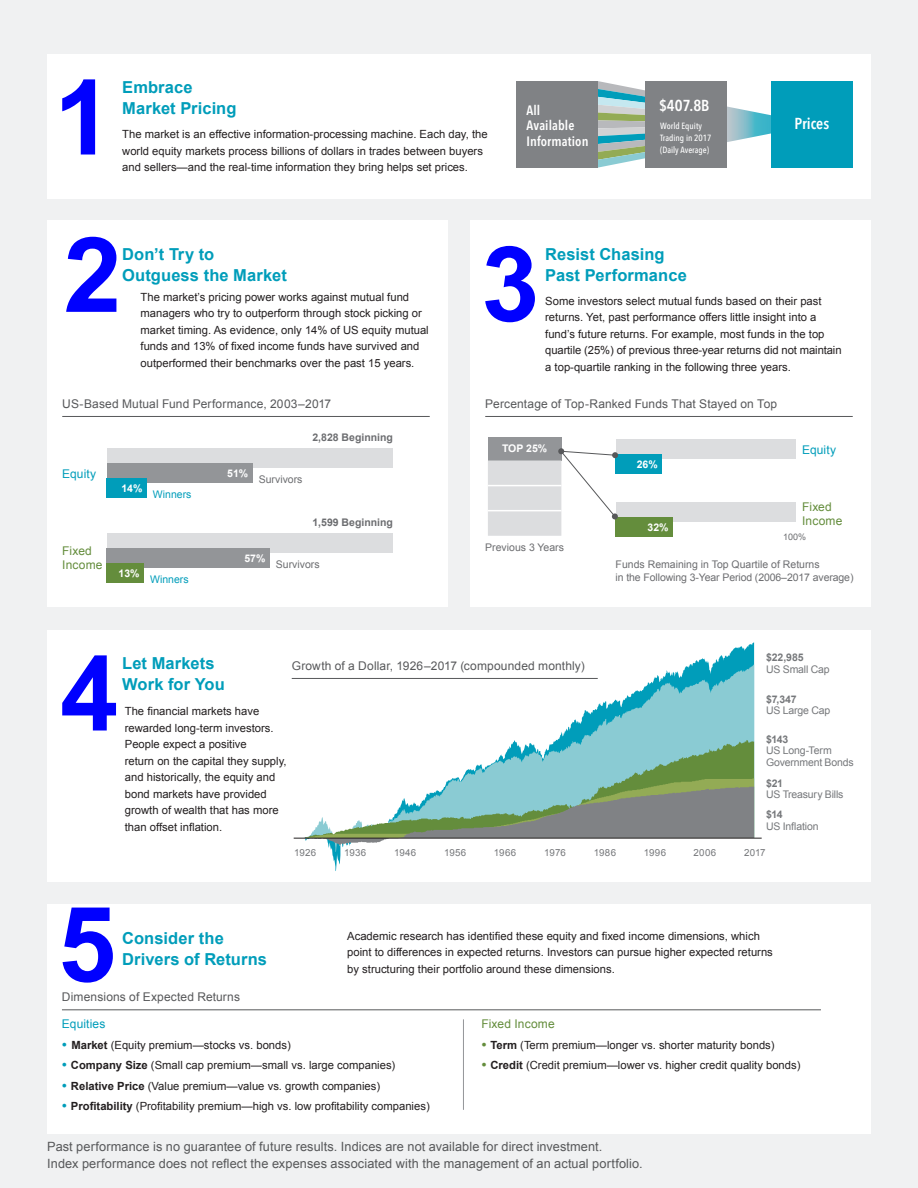
<style>
.page{position:relative;width:918px;height:1188px;background:#f0f1f2}
.page>*{position:absolute;margin:0;border:0;box-sizing:border-box;transform-origin:0 0}
.Main_Header{font:700 104.55px "Arial";color:#00f}
.Main_Header-2{font:700 16.5px/21px "Arial";letter-spacing:.005em;color:#009dba}
.t1{font:600 condensed 15.75px "Avenir Next LT Pro";color:#fff}
.t2{font:600 condensed 13.5px/15.6px "Avenir Next LT Pro";letter-spacing:.01em;color:#fff}
.Disclosure_new{font:12.75px/17px "Arial";letter-spacing:.005em;color:#57585a}
.Exhibit_Title{font:12px "Arial";letter-spacing:.01em;color:#57585a}
.t3{font:12px/13.5px "Arial";letter-spacing:.015em;color:#648d3c}
.t4{font:12px "Arial";letter-spacing:.01em;color:#009dba}
.Body_Copy{font:11.25px/16.5px "Arial";color:#231f20}
.t5{font:10.5px/12.8px "Arial";color:#6c6d70}
.t6{font:10.5px/11.6px "Arial";letter-spacing:-.015em;color:#76787b}
.t7{font:700 10.5px "Arial";color:#6c6d70}
.t8{font:700 10.5px "Arial";color:#fff}
.t9{font:10.5px "Arial";color:#009dba}
.t10{font:9.75px "Arial";letter-spacing:.02em;color:#76787b}
.t11{font:500 9px/12px "Avenir Next Condensed";color:#fff}
.t12{font:9px "Arial";color:#6c6d70}
.s1{font-weight:700}
.s2{font-size:15px;color:#009dba}
.s3{font-size:15px;color:#648d3c}
</style>
<div class="page">
<div style="left:47px;top:54px;width:824px;height:144px;background:#fff"></div>
<svg style="left:598px;top:81px;width:47px;height:87px;background:#9fc4bd"></svg>
<svg style="left:726px;top:106px;width:45px;height:36px"></svg>
<div style="left:517px;top:81px;width:81px;height:87px;background:#808285"></div>
<div style="left:645px;top:81px;width:81px;height:87px;background:#808285"></div>
<div style="left:771px;top:81px;width:82px;height:87px;background:#009dba"></div>
<div style="left:47px;top:630px;width:824px;height:252px;background:#fff"></div>
<hr style="left:292px;top:678px;width:306px;height:1px;background:#57585a">
<svg style="left:332px;top:642px;width:422px;height:229px"></svg>
<svg style="left:328px;top:665px;width:426px;height:187px"></svg>
<svg style="left:328px;top:740px;width:426px;height:38px"></svg>
<svg style="left:304px;top:778px;width:450px;height:67px"></svg>
<hr style="left:294px;top:838px;width:468px;height:1px;background:#231f20">
<div style="left:47px;top:220px;width:401px;height:388px;background:#fff"></div>
<hr style="left:62px;top:416px;width:368px;height:1px;background:#57585a">
<div style="left:107px;top:449px;width:286px;height:19px;background:#dcdddf"></div>
<div style="left:107px;top:533px;width:286px;height:20px;background:#dcdddf"></div>
<div style="left:107px;top:463px;width:146px;height:20px;background:#939598"></div>
<div style="left:107px;top:548px;width:163px;height:20px;background:#939598"></div>
<div style="left:107px;top:478px;width:40px;height:20px;background:#009dba"></div>
<div style="left:107px;top:563px;width:37px;height:20px;background:#648d3c"></div>
<div style="left:470px;top:220px;width:401px;height:388px;background:#fff"></div>
<hr style="left:485px;top:416px;width:368px;height:1px;background:#57585a">
<div style="left:616px;top:440px;width:180px;height:19px;background:#dcdddf"></div>
<div style="left:616px;top:503px;width:180px;height:19px;background:#dcdddf"></div>
<div style="left:616px;top:454px;width:46px;height:20px;background:#009dba"></div>
<div style="left:616px;top:517px;width:57px;height:20px;background:#648d3c"></div>
<div style="left:488px;top:437px;width:73px;height:24px;background:#939598"></div>
<svg style="left:488px;top:448px;width:130px;height:88px"></svg>
<div style="left:47px;top:904px;width:824px;height:230px;background:#fff"></div>
<hr style="left:62px;top:1010px;width:759px;height:1px;background:#57585a">
<hr style="left:463px;top:1019px;width:1px;height:91px;background:#939598">
<p class="Main_Header" style="left:54px;top:49px;width:60px">1</p>
<p class="Main_Header-2" style="left:122px;top:77px;width:72px">Embrace</p>
<p class="Main_Header-2" style="left:122px;top:98px;width:116px">Market Pricing</p>
<p class="Body_Copy" style="left:122px;top:126px;width:367px">The market is an effective information-processing machine. Each day, the world equity markets process billions of dollars in trades between buyers and sellers—and the real-time information they bring helps set prices.</p>
<p class="t2" style="left:527px;top:102px;width:64px">All<br>Available<br>Information</p>
<p class="t1" style="left:659px;top:96px;width:52px">$407.8B</p>
<p class="t11" style="left:660px;top:119px;width:53px">World Equity<br>Trading in 2017 (Daily Average)</p>
<p class="t1" style="left:795px;top:114px;width:36px">Prices</p>
<p class="Main_Header" style="left:64px;top:206px;width:60px">2</p>
<p class="Main_Header-2" style="left:122px;top:244px;width:166px">Don’t Try to<br>Outguess the Market</p>
<p class="Body_Copy" style="left:141px;top:289px;width:290px">The market’s pricing power works against mutual fund managers who try to outperform through stock picking or market timing. As evidence, only 14% of US equity mutual funds and 13% of fixed income funds have survived and outperformed their benchmarks over the past 15 years.</p>
<p class="Exhibit_Title" style="left:62px;top:396px;width:271px">US-Based Mutual Fund Performance, 2003–2017</p>
<p class="t4" style="left:62px;top:465px;width:35px">Equity</p>
<p class="t8" style="left:121px;top:481px;width:23px">14%</p>
<p class="t9" style="left:153px;top:487px;width:40px">Winners</p>
<p class="t3" style="left:62px;top:545px;width:42px">Fixed<br>Income</p>
<p class="t8" style="left:119px;top:566px;width:23px">13%</p>
<p class="t9" style="left:150px;top:572px;width:40px">Winners</p>
<p class="t8" style="left:227px;top:466px;width:23px">51%</p>
<p class="t7" style="left:312px;top:431px;width:82px">2,828 Beginning</p>
<p class="t5" style="left:259px;top:473px;width:45px">Survivors</p>
<p class="t7" style="left:312px;top:515px;width:82px">1,599 Beginning</p>
<p class="t8" style="left:244px;top:551px;width:23px">57%</p>
<p class="t5" style="left:276px;top:558px;width:45px">Survivors</p>
<p class="Main_Header" style="left:481px;top:215px;width:60px">3</p>
<p class="Main_Header-2" style="left:545px;top:244px;width:143px">Resist Chasing<br>Past Performance</p>
<p class="Body_Copy" style="left:545px;top:292px;width:298px">Some investors select mutual funds based on their past returns. Yet, past performance offers little insight into a fund’s future returns. For example, most funds in the top quartile (25%) of previous three-year returns did not maintain a top‑quartile ranking in the following three years.</p>
<p class="Exhibit_Title" style="left:485px;top:396px;width:293px">Percentage of Top-Ranked Funds That Stayed on Top</p>
<p class="t8" style="left:502px;top:442px;width:47px">TOP 25%</p>
<p class="t5" style="left:485px;top:541px;width:80px">Previous 3 Years</p>
<p class="t8" style="left:637px;top:457px;width:23px">26%</p>
<p class="t8" style="left:648px;top:520px;width:23px">32%</p>
<p class="t4" style="left:802px;top:442px;width:35px">Equity</p>
<p class="t3" style="left:802px;top:500px;width:42px">Fixed<br>Income</p>
<p class="t12" style="left:783px;top:531px;width:25px">100%</p>
<p class="t5" style="left:616px;top:558px;width:239px">Funds Remaining in Top Quartile of Returns<br>in the Following 3-Year Period (2006–2017 average)</p>
<p class="Main_Header" style="left:60px;top:625px;width:60px">4</p>
<p class="Main_Header-2" style="left:122px;top:653px;width:94px">Let Markets</p>
<p class="Exhibit_Title" style="left:292px;top:658px;width:294px">Growth of a Dollar, 1926–2017 (compounded monthly)</p>
<p class="t6" style="left:766px;top:652px;width:65px"><span class="s1">$22,985<br></span>US Small Cap</p>
<p class="Main_Header-2" style="left:122px;top:674px;width:104px">Work for You</p>
<p class="Body_Copy" style="left:125px;top:703px;width:163px">The financial markets have rewarded long-term investors.<br>People expect a positive<br>return on the capital they supply, and historically, the equity and bond markets have provided growth of wealth that has more than offset inflation.</p>
<p class="t6" style="left:766px;top:693px;width:66px"><span class="s1">$7,347<br></span>US Large Cap</p>
<p class="t6" style="left:766px;top:733px;width:89px"><span class="s1">$143<br></span>US Long-Term<br>Government Bonds</p>
<p class="t6" style="left:766px;top:777px;width:79px"><span class="s1">$21<br></span>US Treasury Bills</p>
<p class="t6" style="left:766px;top:809px;width:54px"><span class="s1">$14<br></span>US Inflation</p>
<p class="t10" style="left:294px;top:847px;width:23px">1926</p>
<p class="t10" style="left:344px;top:847px;width:24px">1936</p>
<p class="t10" style="left:394px;top:847px;width:24px">1946</p>
<p class="t10" style="left:444px;top:847px;width:24px">1956</p>
<p class="t10" style="left:494px;top:847px;width:24px">1966</p>
<p class="t10" style="left:544px;top:847px;width:23px">1976</p>
<p class="t10" style="left:594px;top:847px;width:24px">1986</p>
<p class="t10" style="left:644px;top:847px;width:24px">1996</p>
<p class="t10" style="left:694px;top:847px;width:24px">2006</p>
<p class="t10" style="left:744px;top:847px;width:23px">2017</p>
<p class="Main_Header" style="left:58px;top:876px;width:60px">5</p>
<p class="Main_Header-2" style="left:122px;top:928px;width:146px">Consider the<br>Drivers of Returns</p>
<p class="Body_Copy" style="left:347px;top:928px;width:427px">Academic research has identified these equity and fixed income dimensions, which point to differences in expected returns. Investors can pursue higher expected returns by structuring their portfolio around these dimensions.</p>
<p class="Exhibit_Title" style="left:62px;top:989px;width:180px">Dimensions of Expected Returns</p>
<p class="t4" style="left:62px;top:1016px;width:45px">Equities</p>
<p class="Body_Copy" style="left:62px;top:1037px;width:230px"><span class="s2">•</span> <span class="s1">Market</span> (Equity premium—stocks vs. bonds)</p>
<p class="Body_Copy" style="left:62px;top:1057px;width:335px"><span class="s2">•</span> <span class="s1">Company Size</span> (Small cap premium—small vs. large companies)</p>
<p class="Body_Copy" style="left:62px;top:1078px;width:320px"><span class="s2">•</span> <span class="s1">Relative Price</span> (Value premium—value vs. growth companies)</p>
<p class="Body_Copy" style="left:62px;top:1098px;width:369px"><span class="s2">•</span> <span class="s1">Profitability</span> (Profitability premium—high vs. low profitability companies)</p>
<p class="t3" style="left:481px;top:1017px;width:75px">Fixed Income</p>
<p class="Body_Copy" style="left:481px;top:1037px;width:295px"><span class="s3">•</span> <span class="s1">Term</span> (Term premium—longer vs. shorter maturity bonds)</p>
<p class="Body_Copy" style="left:481px;top:1057px;width:321px"><span class="s3">•</span> <span class="s1">Credit</span> (Credit premium—lower vs. higher credit quality bonds)</p>
<p class="Disclosure_new" style="left:47px;top:1138px;width:597px">Past performance is no guarantee of future results. Indices are not available for direct investment.<br>Index performance does not reflect the expenses associated with the management of an actual portfolio.</p>
</div>
